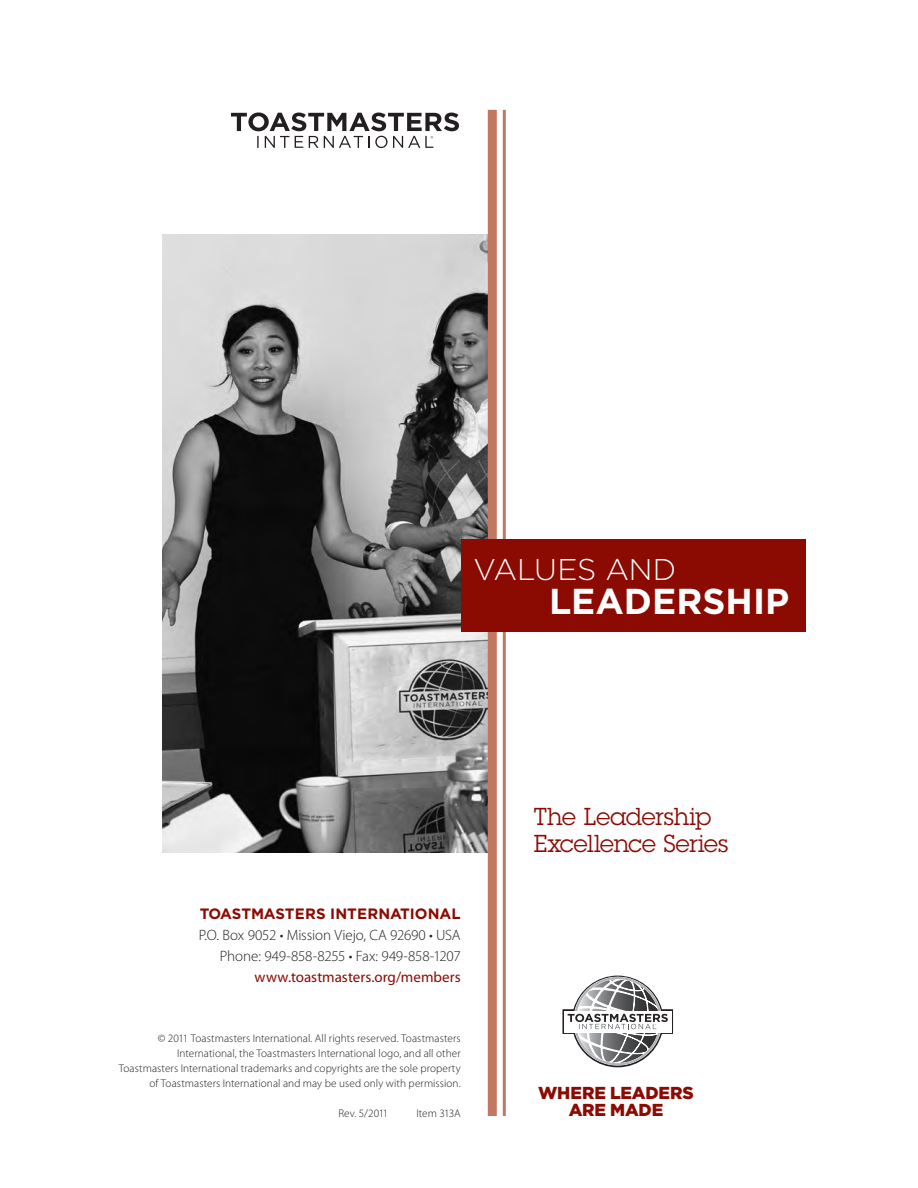
<style>
.page{position:relative;width:918px;height:1188px;background:#fff}
.page>*{position:absolute;margin:0;border:0;box-sizing:border-box;transform-origin:0 0}
.t1{font:700 36px "Gotham";color:#fff}
.t2{font:300 30px "Gotham";letter-spacing:-.005em;color:#fff}
.t3{font:24px/27px "Lubalin Graph Std";letter-spacing:-.005em;color:#8b0a02}
.Subs{font:900 17.4px/16.5px "Gotham";letter-spacing:-.01em;color:#8b0a02;text-align:center}
.Body_copy_-_no_inden{font:300 15px "Myriad Pro";letter-spacing:-.01em;color:#231f20}
.Body_copy_-_no_inden-2{font:15px "Myriad Pro";color:#8b0a02}
.Body_copy_-_no_inden-3{font:700 15px "Gotham";letter-spacing:.005em;color:#8b0a02}
.Body_copy_-_no_inden-4{font:300 11.25px/15px "Myriad Pro";letter-spacing:.005em;color:#231f20;text-align:right}
</style>
<div class="page">
<img style="left:163px;top:234px;width:325px;height:619px">
<svg style="left:562px;top:976px;width:111px;height:91px"></svg>
<svg style="left:231px;top:112px;width:228px;height:36px"></svg>
<hr style="left:503px;top:110px;width:3px;height:1006px;background:#c27860">
<div style="left:488px;top:110px;width:9px;height:1006px;background:#c27860"></div>
<div style="left:461px;top:539px;width:345px;height:93px;background:#8b0a02"></div>
<p class="t2" style="left:474px;top:550px;width:204px">VALUES AND</p>
<p class="t1" style="left:549px;top:577px;width:242px">LEADERSHIP</p>
<p class="Body_copy_-_no_inden-3" style="left:200px;top:903px;width:262px">TOASTMASTERS INTERNATIONAL</p>
<p class="Body_copy_-_no_inden" style="left:199px;top:926px;width:263px">P.O. Box 9052 • Mission Viejo, CA 92690 • USA</p>
<p class="Body_copy_-_no_inden" style="left:220px;top:947px;width:242px">Phone: 949-858-8255 • Fax: 949-858-1207</p>
<p class="Body_copy_-_no_inden-2" style="left:255px;top:968px;width:208px">www.toastmasters.org/members</p>
<p class="Body_copy_-_no_inden-4" style="left:119px;top:1031px;width:343px">© 2011 Toastmasters International. All rights reserved. Toastmasters International, the Toastmasters International logo, and all other Toastmasters International trademarks and copyrights are the sole property of Toastmasters International and may be used only with permission.</p>
<p class="Body_copy_-_no_inden-4" style="left:338px;top:1106px;width:51px">Rev. 5/2011</p>
<p class="Body_copy_-_no_inden-4" style="left:416px;top:1106px;width:46px">Item 313A</p>
<p class="t3" style="left:534px;top:803px;width:196px">The Leadership<br>Excellence Series</p>
<p class="Subs" style="left:538px;top:1084px;width:157px">WHERE LEADERS<br>ARE MADE</p>
</div>
